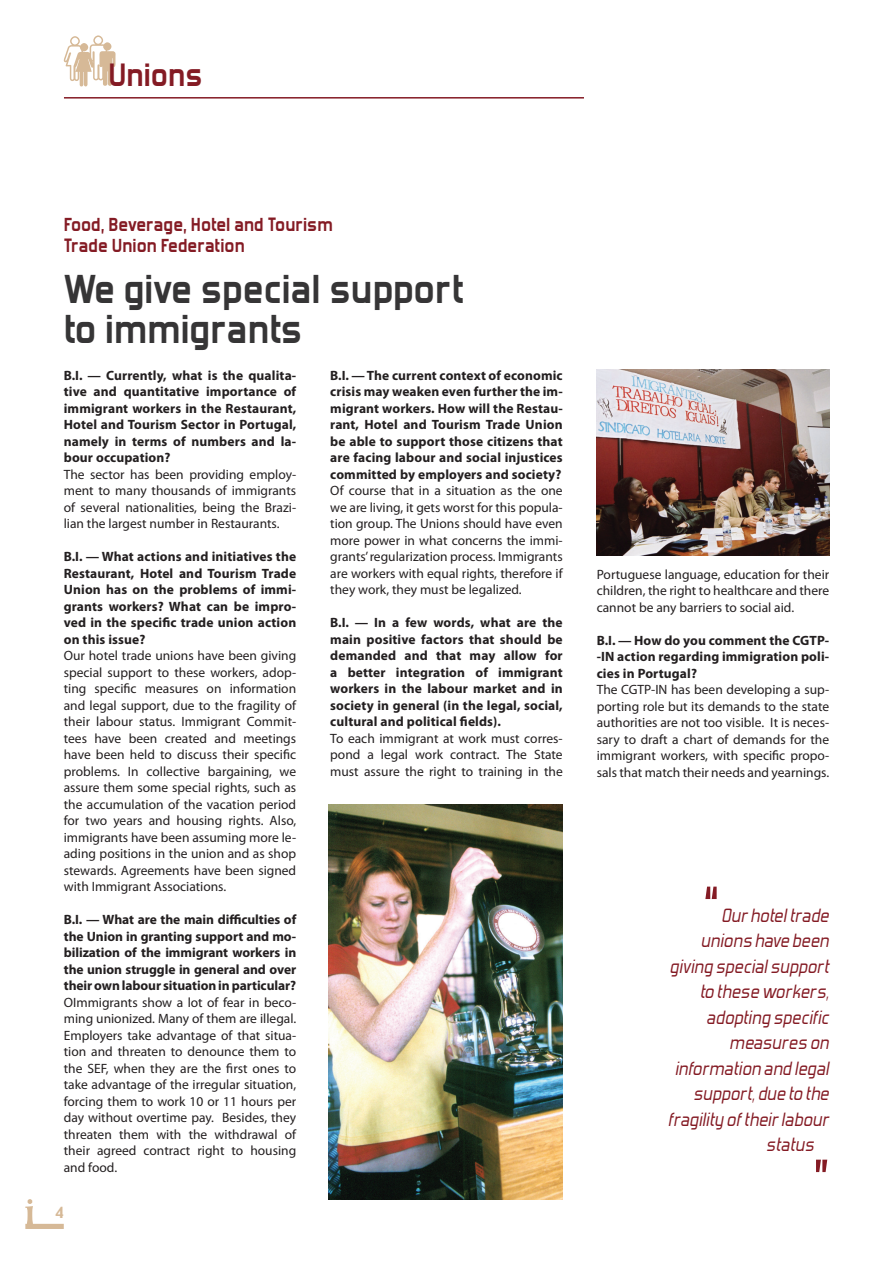
<style>
.page{position:relative;width:893px;height:1263px;background:#fff}
.page>*{position:absolute;margin:0;border:0;box-sizing:border-box;transform-origin:0 0}
.t1{font:700 54px "Forgotten Futurist";color:#841b24}
.t2{font:700 45px/40.5px "Forgotten Futurist";color:#363536}
.t3{font:700 36px "Forgotten Futurist";color:#841b24}
.t4{font:italic 22.5px "Forgotten Futurist";color:#841b24}
.t5{font:700 21px/21px "Forgotten Futurist";color:#841b24}
.t6{font:700 15px "Enigmatic";color:#d6b997}
.t7{font:13.5px/16.5px "Myriad Pro";color:#231f20;text-align:justify}
.t8{font:700 13.5px/16.5px "Myriad Pro";letter-spacing:.01em;color:#231f20;text-align:justify}
</style>
<div class="page">
<svg style="left:25px;top:1199px;width:39px;height:30px"></svg>
<svg style="left:64px;top:35px;width:52px;height:51px"></svg>
<img style="left:328px;top:805px;width:235px;height:394px">
<hr style="left:64px;top:97px;width:520px;height:2px;background:#841b24">
<img style="left:597px;top:370px;width:232px;height:185px">
<h3 class="t3" style="left:108px;top:57px;width:96px">Unions</h3>
<h3 class="t5" style="left:64px;top:215px;width:271px">Food, Beverage, Hotel and Tourism<br>Trade Union Federation</h3>
<h2 class="t2" style="left:64px;top:270px;width:402px">We give special support to immigrants</h2>
<p class="t8" style="left:64px;top:366px;width:234px">B.I. — Currently, what is the qualita&shy;tive and quantitative importance of immigrant workers in the Restaurant, Hotel and Tourism Sector in Portugal, namely in terms of numbers and la&shy;bour occupation?</p>
<p class="t7" style="left:64px;top:466px;width:234px">The sector has been providing employ&shy;ment to many thousands of immigrants of several nationalities, being the Brazi&shy;lian the largest number in Restaurants.</p>
<p class="t8" style="left:64px;top:548px;width:234px">B.I. — What actions and initiatives the Restaurant, Hotel and Tourism Trade Union has on the problems of immi&shy;grants workers? What can be impro&shy;ved in the specific trade union action on this issue?</p>
<p class="t7" style="left:64px;top:647px;width:234px">Our hotel trade unions have been giving special support to these workers, adop&shy;ting specific measures on information and legal support, due to the fragility of their labour status. Immigrant Commit&shy;tees have been created and meetings have been held to discuss their specific problems. In collective bargaining, we assure them some special rights, such as the accumulation of the vacation period for two years and housing rights. Also, immigrants have been assuming more le&shy;ading positions in the union and as shop stewards. Agreements have been signed with Immigrant Associations.</p>
<p class="t8" style="left:64px;top:911px;width:234px">B.I. — What are the main difficulties of the Union in granting support and mo&shy;bilization of the immigrant workers in the union struggle in general and over their own labour situation in particular?</p>
<p class="t7" style="left:64px;top:994px;width:234px">OImmigrants show a lot of fear in beco&shy;ming unionized. Many of them are illegal.<br>Employers take advantage of that situa&shy;tion and threaten to denounce them to the SEF, when they are the first ones to take advantage of the irregular situation, forcing them to work 10 or 11 hours per day without overtime pay. Besides, they threaten them with the withdrawal of their agreed contract right to housing and food.</p>
<p class="t8" style="left:330px;top:367px;width:234px">B.I. — The current context of economic crisis may weaken even further the im&shy;migrant workers. How will the Restau&shy;rant, Hotel and Tourism Trade Union be able to support those citizens that are facing labour and social injustices committed by employers and society?</p>
<p class="t7" style="left:330px;top:482px;width:234px">Of course that in a situation as the one we are living, it gets worst for this popula&shy;tion group. The Unions should have even more power in what concerns the immi&shy;grants’ regularization process. Immigrants are workers with equal rights, therefore if they work, they must be legalized.</p>
<p class="t8" style="left:330px;top:614px;width:234px">B.I. — In a few words, what are the main positive factors that should be demanded and that may allow for a better integration of immigrant workers in the labour market and in society in general (in the legal, social, cultural and political fields).</p>
<p class="t7" style="left:330px;top:730px;width:234px">To each immigrant at work must corres&shy;pond a legal work contract. The State must assure the right to training in the</p>
<p class="t6" style="left:55px;top:1204px;width:10px">4</p>
<p class="t7" style="left:597px;top:566px;width:234px">Portuguese language, education for their children, the right to healthcare and there cannot be any barriers to social aid.</p>
<p class="t8" style="left:597px;top:631px;width:234px">B.I. — How do you comment the CGTP--IN action regarding immigration poli&shy;cies in Portugal?</p>
<p class="t7" style="left:597px;top:681px;width:234px">The CGTP-IN has been developing a sup&shy;porting role but its demands to the state authorities are not too visible. It is neces&shy;sary to draft a chart of demands for the immigrant workers, with specific propo&shy;sals that match their needs and yearnings.</p>
<h1 class="t1" style="left:704px;top:877px;width:16px">“</h1>
<h3 class="t4" style="left:721px;top:905px;width:109px">Our hotel trade</h3>
<h3 class="t4" style="left:701px;top:931px;width:130px">unions have been</h3>
<h3 class="t4" style="left:670px;top:956px;width:161px">giving special support</h3>
<h3 class="t4" style="left:700px;top:982px;width:131px">to these workers,</h3>
<h3 class="t4" style="left:707px;top:1007px;width:124px">adopting specific</h3>
<h3 class="t4" style="left:730px;top:1033px;width:101px">measures on</h3>
<h3 class="t4" style="left:675px;top:1058px;width:156px">information and legal</h3>
<h3 class="t4" style="left:693px;top:1084px;width:137px">support, due to the</h3>
<h3 class="t4" style="left:668px;top:1109px;width:163px">fragility of their labour</h3>
<h3 class="t4" style="left:766px;top:1135px;width:49px">status</h3>
<h1 class="t1" style="left:814px;top:1150px;width:16px">”</h1>
</div>
